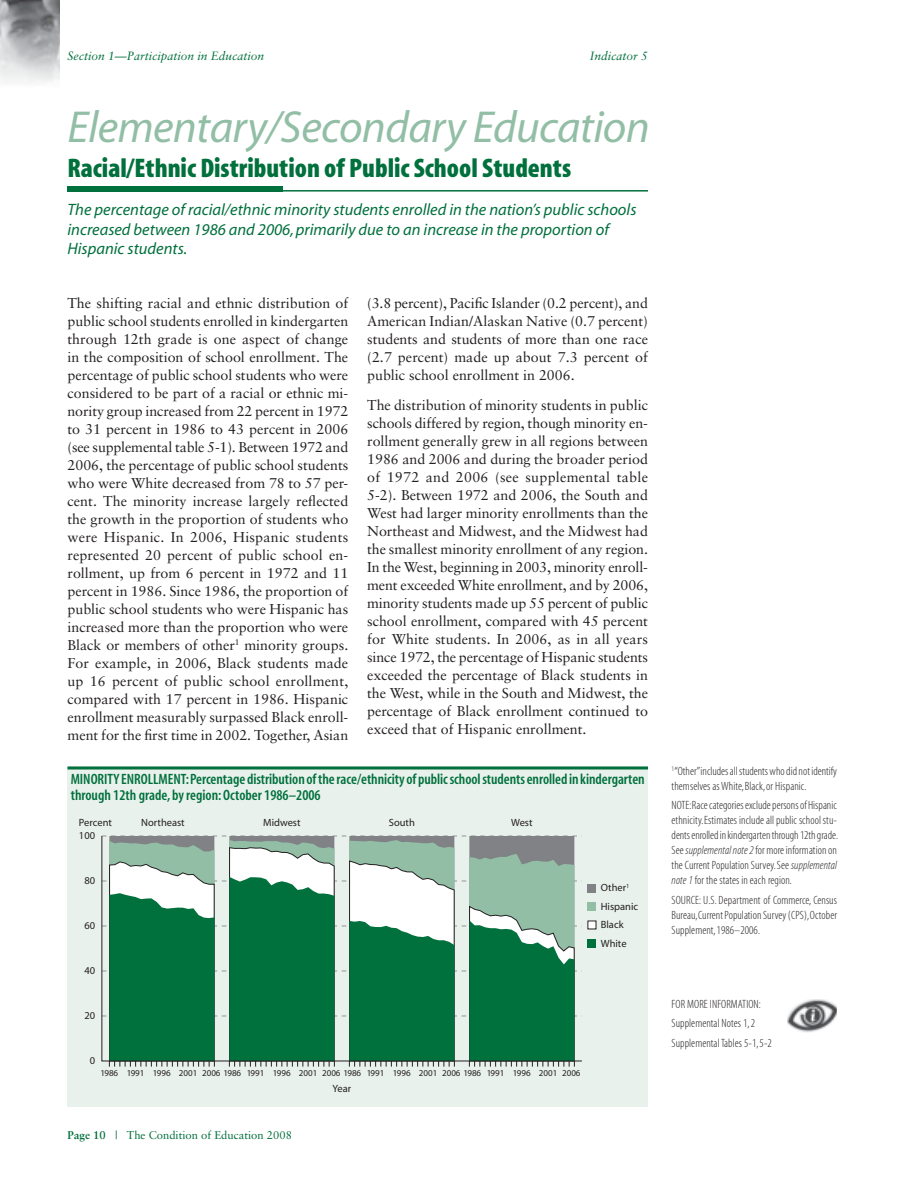
<style>
.page{position:relative;width:918px;height:1188px;background:#fff}
.page>*{position:absolute;margin:0;border:0;box-sizing:border-box;transform-origin:0 0}
.t1{font:45px "Myriad MM It 400 600";letter-spacing:-.015em;color:#92bea6}
.t2{font:27px "Myriad MM 830 300";color:#00703c}
.t3{font:16.5px/19.5px "Myriad MM It 400 600";color:#00703c}
.t4{font:15px/16.5px "Myriad MM 565 300";letter-spacing:-.005em;color:#00703c}
.t5{font:14.25px/18px "Sabon";color:#231f20;text-align:justify}
.t6{font:12px/15px "Myriad MM 215 300";letter-spacing:.01em;color:#231f20}
.t7{font:italic 12px "Sabon";color:#00703c}
.t8{font:11.25px "Sabon";color:#00703c}
.t9{font:10.5px "Myriad MM.400.600.";color:#231f20}
.t10{font:9px "Myriad MM.400.600.";color:#231f20}
.s1{font-weight:700}
.s2{font-family:"Myriad MM It 215 300"}
</style>
<div class="page">
<div style="left:68px;top:766px;width:580px;height:341px;background:#e9f1ec"></div>
<hr style="left:68px;top:190px;width:580px;height:2px;background:#00703c">
<div style="left:68px;top:186px;width:216px;height:6px;background:#00703c"></div>
<img style="left:0;top:0;width:60px;height:82px">
<img style="left:788px;top:999px;width:49px;height:33px">
<svg style="left:68px;top:766px;width:580px;height:4px;background:#3a9067"></svg>
<div style="left:588px;top:939px;width:8px;height:8px;background:#00703c"></div>
<div style="left:588px;top:902px;width:8px;height:9px;background:#92bea6"></div>
<div style="left:588px;top:884px;width:8px;height:8px;background:#808285"></div>
<div style="left:588px;top:921px;width:8px;height:8px;background:#fff"></div>
<svg style="left:108px;top:1062px;width:467px;height:5px"></svg>
<svg style="left:101px;top:835px;width:481px;height:227px;background:#559a7a"></svg>
<p class="t7" style="left:68px;top:51px;width:198px">Section 1—Participation in Education</p>
<p class="t7" style="left:590px;top:51px;width:60px">Indicator 5</p>
<h1 class="t1" style="left:68px;top:110px;width:584px">Elementary/Secondary Education</h1>
<h2 class="t2" style="left:68px;top:158px;width:505px">Racial/Ethnic Distribution of Public School Students</h2>
<p class="t3" style="left:68px;top:202px;width:570px">The percentage of racial/ethnic minority students enrolled in the nation’s public schools increased between 1986 and 2006, primarily due to an increase in the proportion of<br>Hispanic students.</p>
<p class="t5" style="left:68px;top:295px;width:282px">The shifting racial and ethnic distribution of public school students enrolled in kindergarten through 12th grade is one aspect of change in the composition of school enrollment. The percentage of public school students who were considered to be part of a racial or ethnic mi&shy;nority group increased from 22 percent in 1972 to 31 percent in 1986 to 43 percent in 2006 (see supplemental table 5-1). Between 1972 and 2006, the percentage of public school students who were White decreased from 78 to 57 per&shy;cent. The minority increase largely reflected the growth in the proportion of students who were Hispanic. In 2006, Hispanic students represented 20 percent of public school en&shy;rollment, up from 6 percent in 1972 and 11 percent in 1986. Since 1986, the proportion of public school students who were Hispanic has increased more than the proportion who were Black or members of other<sup>1</sup> minority groups.<br>For example, in 2006, Black students made up 16 percent of public school enrollment, compared with 17 percent in 1986. Hispanic enrollment measurably surpassed Black enroll&shy;ment for the first time in 2002. Together, Asian</p>
<p class="t5" style="left:367px;top:295px;width:282px">(3.8 percent), Pacific Islander (0.2 percent), and American Indian/Alaskan Native (0.7 percent) students and students of more than one race (2.7 percent) made up about 7.3 percent of public school enrollment in 2006.</p>
<p class="t5" style="left:367px;top:397px;width:282px">The distribution of minority students in public schools differed by region, though minority en&shy;rollment generally grew in all regions between 1986 and 2006 and during the broader period of 1972 and 2006 (see supplemental table 5-2). Between 1972 and 2006, the South and West had larger minority enrollments than the Northeast and Midwest, and the Midwest had the smallest minority enrollment of any region.<br>In the West, beginning in 2003, minority enroll&shy;ment exceeded White enrollment, and by 2006, minority students made up 55 percent of public school enrollment, compared with 45 percent for White students. In 2006, as in all years since 1972, the percentage of Hispanic students exceeded the percentage of Black students in the West, while in the South and Midwest, the percentage of Black enrollment continued to exceed that of Hispanic enrollment.</p>
<p class="t4" style="left:71px;top:772px;width:576px">MINORITY ENROLLMENT: Percentage distribution of the race/ethnicity of public school students enrolled in kindergarten through 12th grade, by region: October 1986–2006</p>
<p class="t9" style="left:79px;top:819px;width:35px">Percent</p>
<p class="t9" style="left:141px;top:819px;width:45px">Northeast</p>
<p class="t9" style="left:263px;top:819px;width:39px">Midwest</p>
<p class="t9" style="left:389px;top:819px;width:28px">South</p>
<p class="t9" style="left:511px;top:819px;width:23px">West</p>
<p class="t9" style="left:79px;top:832px;width:18px">100</p>
<p class="t9" style="left:84px;top:877px;width:12px">80</p>
<p class="t9" style="left:84px;top:922px;width:12px">60</p>
<p class="t9" style="left:84px;top:967px;width:12px">40</p>
<p class="t9" style="left:84px;top:1012px;width:12px">20</p>
<p class="t9" style="left:90px;top:1057px;width:7px">0</p>
<p class="t10" style="left:100px;top:1070px;width:482px">1986 1991 1996 2001 2006 1986 1991 1996 2001 2006 1986 1991 1996 2001 2006 1986 1991 1996 2001 2006</p>
<p class="t8" style="left:68px;top:1131px;width:226px"><span class="s1">Page 10</span> | The Condition of Education 2008</p>
<p class="t9" style="left:333px;top:1084px;width:20px">Year</p>
<p class="t9" style="left:601px;top:884px;width:30px">Other<sup>1</sup></p>
<p class="t9" style="left:601px;top:902px;width:39px">Hispanic</p>
<p class="t9" style="left:601px;top:920px;width:24px">Black</p>
<p class="t9" style="left:601px;top:940px;width:27px">White</p>
<p class="t6" style="left:672px;top:765px;width:167px"><sup>1</sup> “Other” includes all students who did not identify themselves as White, Black, or Hispanic.</p>
<p class="t6" style="left:672px;top:799px;width:168px;text-align:justify">NOTE:Race categories exclude persons of Hispanic ethnicity. Estimates include all public school stu&shy;dents enrolled in kindergarten through 12th grade.<br>See <span class="s2">supplemental note 2</span> for more information on the Current Population Survey. See <span class="s2">supplemental note 1</span> for the states in each region.</p>
<p class="t6" style="left:672px;top:893px;width:167px;text-align:justify">SOURCE: U.S. Department of Commerce, Census Bureau,Current Population Survey (CPS),October Supplement, 1986–2006.</p>
<p class="t6" style="left:672px;top:996px;width:102px;line-height:19.4px">FOR MORE INFORMATION:<br>Supplemental Notes 1, 2<br>Supplemental Tables 5-1, 5-2</p>
</div>
